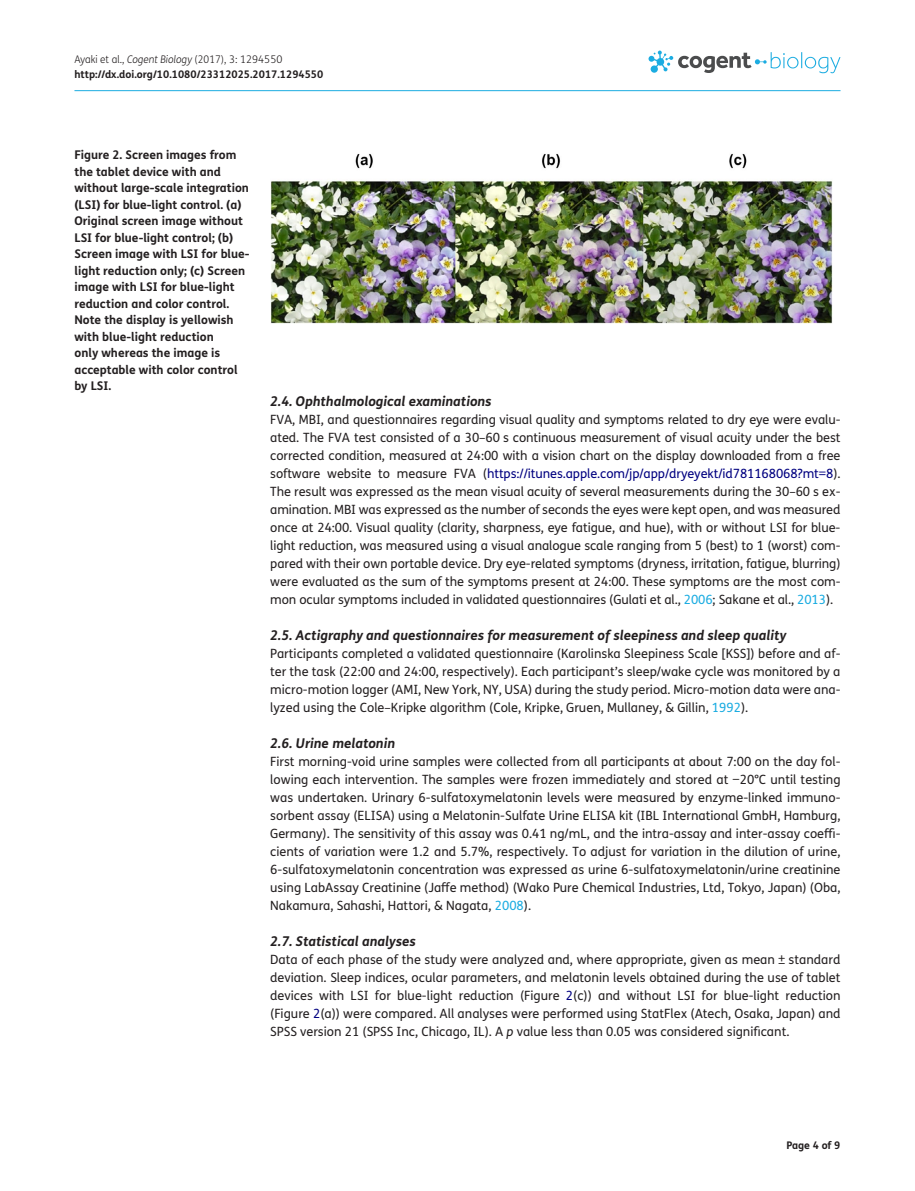
<style>
.page{position:relative;width:915px;height:1191px;background:#fff}
.page>*{position:absolute;margin:0;border:0;box-sizing:border-box;transform-origin:0 0}
.t1{font:italic 700 13.5px "FS Me Pro";color:#231f20}
.t2{font:12.75px/18px "FS Me Pro";color:#231f20;text-align:justify}
.t3{font:700 12px/16.5px "FS Me Pro";color:#231f20}
.t4{font:700 10.5px/15px "FS Me Pro";color:#231f20}
.s1{font-weight:300}
.s2{font-weight:300;font-style:italic}
.s3{color:#000080}
.s4{color:#1bace1}
.s5{font-style:italic}
</style>
<div class="page">
<hr style="left:74px;top:90px;width:766px;height:1px;background:#1bace1">
<svg style="left:648px;top:51px;width:192px;height:22px"></svg>
<img style="left:270px;top:153px;width:561px;height:170px">
<p class="t4" style="left:74px;top:51px;width:250px"><span class="s1">Ayaki et al.,</span> <span class="s2">Cogent Biology</span> <span class="s1">(2017), 3: 1294550 </span>http://dx.doi.org/10.1080/23312025.2017.1294550</p>
<p class="t3" style="left:74px;top:146px;width:176px">Figure 2. Screen images from the tablet device with and without large-scale integration (LSI) for blue-light control. (a)<br>Original screen image without<br>LSI for blue-light control; (b)<br>Screen image with LSI for blue&shy;light reduction only; (c) Screen image with LSI for blue-light reduction and color control.<br>Note the display is yellowish with blue-light reduction<br>only whereas the image is acceptable with color control by LSI.</p>
<p class="t1" style="left:270px;top:391px;width:223px">2.4. Ophthalmological examinations</p>
<p class="t2" style="left:270px;top:410px;width:571px">FVA, MBI, and questionnaires regarding visual quality and symptoms related to dry eye were evalu&shy;ated. The FVA test consisted of a 30–60 s continuous measurement of visual acuity under the best corrected condition, measured at 24:00 with a vision chart on the display downloaded from a free software website to measure FVA (<span class="s3">https://itunes.apple.com/jp/app/dryeyekt/id781168068?mt=8</span>).<br>The result was expressed as the mean visual acuity of several measurements during the 30–60 s ex&shy;amination. MBI was expressed as the number of seconds the eyes were kept open, and was measured once at 24:00. Visual quality (clarity, sharpness, eye fatigue, and hue), with or without LSI for blue&shy;light reduction, was measured using a visual analogue scale ranging from 5 (best) to 1 (worst) com&shy;pared with their own portable device. Dry eye-related symptoms (dryness, irritation, fatigue, blurring) were evaluated as the sum of the symptoms present at 24:00. These symptoms are the most com&shy;mon ocular symptoms included in validated questionnaires (Gulati et al., <span class="s4">2006</span>; Sakane et al., <span class="s4">2013</span>).</p>
<p class="t1" style="left:270px;top:625px;width:517px">2.5. Actigraphy and questionnaires for measurement of sleepiness and sleep quality</p>
<p class="t2" style="left:270px;top:644px;width:571px">Participants completed a validated questionnaire (Karolinska Sleepiness Scale [KSS]) before and af&shy;ter the task (22:00 and 24:00, respectively). Each participant’s sleep/wake cycle was monitored by a micro-motion logger (AMI, New York, NY, USA) during the study period. Micro-motion data were ana&shy;lyzed using the Cole–Kripke algorithm (Cole, Kripke, Gruen, Mullaney, &amp; Gillin, <span class="s4">1992</span>).</p>
<p class="t1" style="left:270px;top:733px;width:126px">2.6. Urine melatonin</p>
<p class="t2" style="left:270px;top:752px;width:571px">First morning-void urine samples were collected from all participants at about 7:00 on the day fol&shy;lowing each intervention. The samples were frozen immediately and stored at −20°C until testing was undertaken. Urinary 6-sulfatoxymelatonin levels were measured by enzyme-linked immuno&shy;sorbent assay (ELISA) using a Melatonin-Sulfate Urine ELISA kit (IBL International GmbH, Hamburg, Germany). The sensitivity of this assay was 0.41 ng/mL, and the intra-assay and inter-assay coeffi&shy;cients of variation were 1.2 and 5.7%, respectively. To adjust for variation in the dilution of urine, 6-sulfatoxymelatonin concentration was expressed as urine 6-sulfatoxymelatonin/urine creatinine using LabAssay Creatinine (Jaffe method) (Wako Pure Chemical Industries, Ltd, Tokyo, Japan) (Oba, Nakamura, Sahashi, Hattori, &amp; Nagata, <span class="s4">2008</span>).</p>
<p class="t1" style="left:270px;top:931px;width:147px">2.7. Statistical analyses</p>
<p class="t2" style="left:270px;top:950px;width:571px">Data of each phase of the study were analyzed and, where appropriate, given as mean ± standard deviation. Sleep indices, ocular parameters, and melatonin levels obtained during the use of tablet devices with LSI for blue-light reduction (Figure <span class="s3">2</span>(c)) and without LSI for blue-light reduction (Figure <span class="s3">2</span>(a)) were compared. All analyses were performed using StatFlex (Atech, Osaka, Japan) and SPSS version 21 (SPSS Inc, Chicago, IL). A <span class="s5">p</span> value less than 0.05 was considered significant.</p>
<p class="t4" style="left:786px;top:1137px;width:56px">Page 4 of 9</p>
</div>
